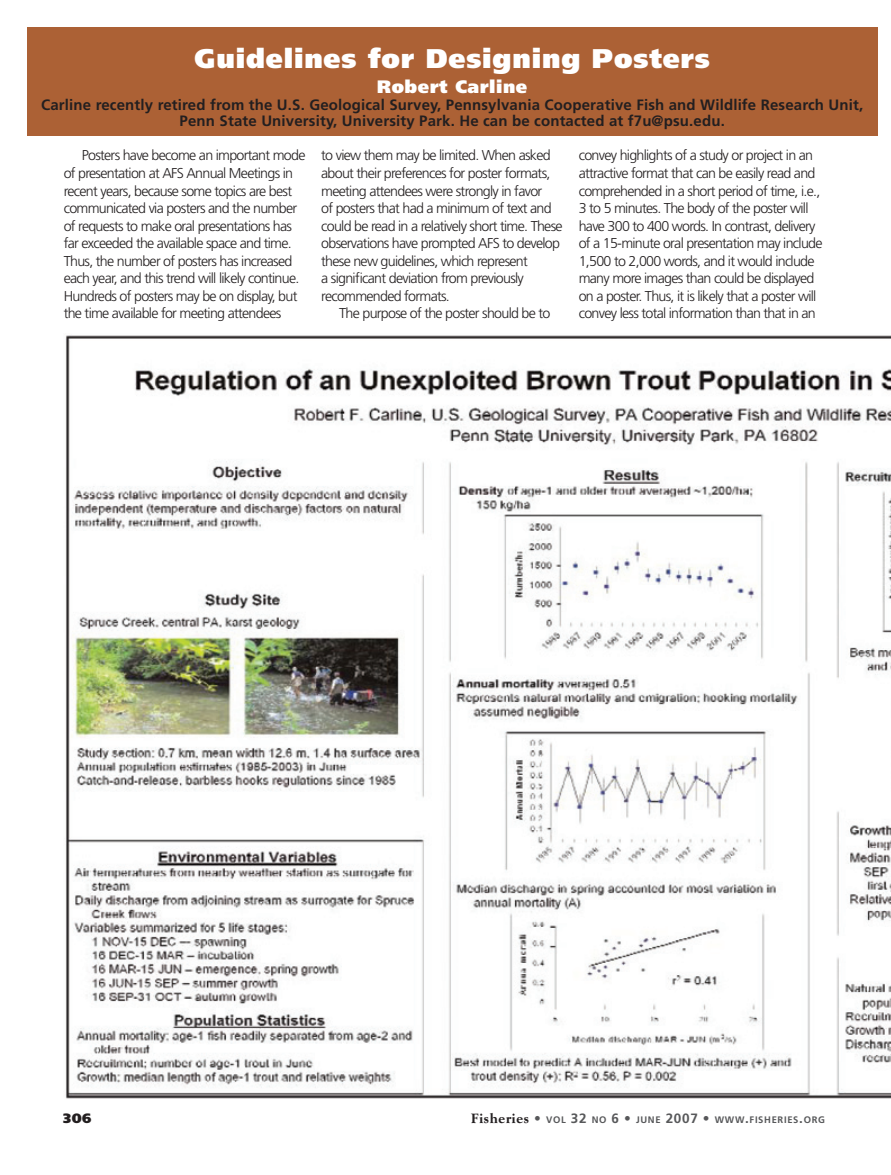
<style>
.page{position:relative;width:891px;height:1175px;background:#fff}
.page>*{position:absolute;margin:0;border:0;box-sizing:border-box;transform-origin:0 0}
.t1{font:900 27px "Frutiger";letter-spacing:.03em;color:#fff}
.t2{font:900 18px "Frutiger";color:#fff}
.t3{font:700 15px/16.5px "Frutiger";letter-spacing:.01em;color:#231f20;text-align:center}
.t4{font:300 14.25px/17.5px "Frutiger";letter-spacing:-.05em;color:#231f20}
.t5{font:900 13.5px "Frutiger";color:#231f20}
.t6{font:700 9.45px "Frutiger";letter-spacing:.07em;color:#57585a}
.s1{font-family:"Goudy Black S Si";font-weight:800;font-size:13.5px;color:#231f20}
.s2{font-weight:300;font-size:13.5px}
.s3{font-size:13.5px}
</style>
<div class="page">
<div style="left:27px;top:27px;width:851px;height:108px;background:#ac6135"></div>
<img style="left:65px;top:335px;width:826px;height:764px">
<h1 class="t1" style="left:195px;top:42px;width:517px">Guidelines for Designing Posters</h1>
<p class="t2" style="left:377px;top:76px;width:152px">Robert Carline</p>
<p class="t3" style="left:41px;top:96px;width:824px">Carline recently retired from the U.S. Geological Survey, Pennsylvania Cooperative Fish and Wildlife Research Unit,<br>Penn State University, University Park. He can be contacted at f7u@psu.edu.</p>
<p class="t4" style="left:64px;top:147px;width:243px;text-indent:18px">Posters have become an important mode of presentation at AFS Annual Meetings in recent years, because some topics are best communicated via posters and the number of requests to make oral presentations has far exceeded the available space and time.<br>Thus, the number of posters has increased each year, and this trend will likely continue.<br>Hundreds of posters may be on display, but the time available for meeting attendees</p>
<p class="t4" style="left:321px;top:147px;width:243px">to view them may be limited. When asked about their preferences for poster formats, meeting attendees were strongly in favor<br>of posters that had a minimum of text and could be read in a relatively short time. These observations have prompted AFS to develop these new guidelines, which represent<br>a significant deviation from previously recommended formats.</p>
<p class="t4" style="left:339px;top:304px;width:213px">The purpose of the poster should be to</p>
<p class="t4" style="left:579px;top:147px;width:245px">convey highlights of a study or project in an attractive format that can be easily read and comprehended in a short period of time, i.e., 3 to 5 minutes. The body of the poster will have 300 to 400 words. In contrast, delivery of a 15-minute oral presentation may include 1,500 to 2,000 words, and it would include many more images than could be displayed on a poster. Thus, it is likely that a poster will convey less total information than that in an</p>
<p class="t5" style="left:63px;top:1109px;width:30px">306</p>
<p class="t6" style="left:471px;top:1113px;width:355px"><span class="s1">Fisheries</span> <span class="s2">•</span> vol <span class="s3">32</span> no <span class="s3">6 •</span> june <span class="s3">2007 •</span> www<span class="s3">.</span>fisheries<span class="s3">.</span>org</p>
</div>
